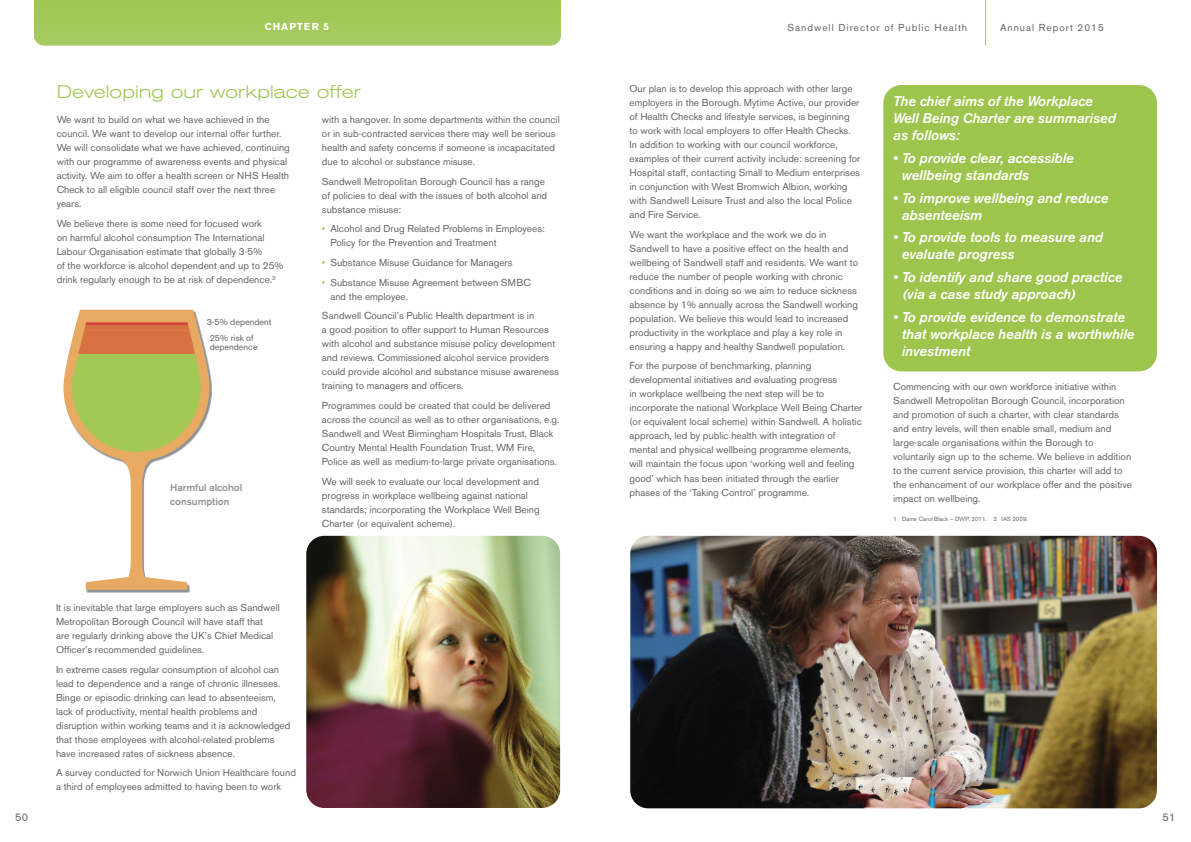
<style>
.page{position:relative;width:1191px;height:842px;background:#fff}
.page>*{position:absolute;margin:0;border:0;box-sizing:border-box;transform-origin:0 0}
.t1{font:300 expanded 18px "Akzidenz Grotesk BE";color:#9dc54d}
.t2{font:italic 500 14px/17px "Akzidenz Grotesk BE";color:#fff}
.t3{font:11px "Akzidenz Grotesk BE";color:#626467}
.t4{font:10px/14px "Akzidenz Grotesk BE";color:#626467}
.t5{font:10px "Akzidenz Grotesk BE";letter-spacing:.1em;color:#626467}
.t6{font:500 10px/14px "Akzidenz Grotesk BE";color:#909396}
.t7{font:700 10px "Akzidenz Grotesk BE";letter-spacing:.1em;color:#fff}
.t8{font:9px/9px "Akzidenz Grotesk BE";color:#626467}
.t9{font:6px "Akzidenz Grotesk BE";color:#626467}
.s1{color:#9dc54d}
</style>
<div class="page">
<div style="left:883px;top:85px;width:274px;height:286px;background:#9dc54d;border-radius:18px"></div>
<hr style="left:985px;top:0;width:1px;height:45px;background:#9dc54d">
<div style="left:34px;top:0;width:527px;height:45px;background:#a3c959"></div>
<img style="left:80px;top:309px;width:132px;height:284px">
<svg style="left:63px;top:310px;width:146px;height:280px"></svg>
<svg style="left:72px;top:322px;width:129px;height:130px"></svg>
<img style="left:306px;top:536px;width:254px;height:272px;border-radius:18px">
<img style="left:630px;top:536px;width:527px;height:272px;border-radius:18px">
<p class="t7" style="left:265px;top:23px;width:66px">CHAPTER 5</p>
<h1 class="t1" style="left:57px;top:85px;width:306px">Developing our workplace offer</h1>
<p class="t4" style="left:57px;top:114px;width:235px">We want to build on what we have achieved in the council. We want to develop our internal offer further.<br>We will consolidate what we have achieved, continuing with our programme of awareness events and physical activity. We aim to offer a health screen or NHS Health Check to all eligible council staff over the next three years.</p>
<p class="t4" style="left:57px;top:218px;width:228px">We believe there is some need for focused work<br>on harmful alcohol consumption The International Labour Organisation estimate that globally 3-5%<br>of the workforce is alcohol dependent and up to 25% drink regularly enough to be at risk of dependence.<sup>2</sup></p>
<p class="t8" style="left:207px;top:319px;width:66px">3-5% dependent</p>
<p class="t8" style="left:210px;top:334px;width:49px">25% risk of dependence</p>
<p class="t6" style="left:170px;top:481px;width:74px">Harmful alcohol consumption</p>
<p class="t4" style="left:322px;top:113px;width:239px">with a hangover. In some departments within the council or in sub-contracted services there may well be serious health and safety concerns if someone is incapacitated due to alcohol or substance misuse.</p>
<p class="t4" style="left:322px;top:175px;width:227px">Sandwell Metropolitan Borough Council has a range of policies to deal with the issues of both alcohol and substance misuse:</p>
<p class="t4" style="left:330px;top:223px;width:216px;text-indent:-9px"><span class="s1">•</span> Alcohol and Drug Related Problems in Employees:<br>Policy for the Prevention and Treatment</p>
<p class="t4" style="left:322px;top:256px;width:192px"><span class="s1">•</span> Substance Misuse Guidance for Managers</p>
<p class="t4" style="left:330px;top:276px;width:202px;text-indent:-9px"><span class="s1">•</span> Substance Misuse Agreement between SMBC and the employee.</p>
<p class="t4" style="left:322px;top:310px;width:239px">Sandwell Council’s Public Health department is in<br>a good position to offer support to Human Resources with alcohol and substance misuse policy development and reviews. Commissioned alcohol service providers could provide alcohol and substance misuse awareness training to managers and officers.</p>
<p class="t4" style="left:322px;top:399px;width:239px">Programmes could be created that could be delivered across the council as well as to other organisations, e.g.<br>Sandwell and West Birmingham Hospitals Trust, Black Country Mental Health Foundation Trust, WM Fire, Police as well as medium-to-large private organisations.</p>
<p class="t4" style="left:322px;top:475px;width:219px">We will seek to evaluate our local development and progress in workplace wellbeing against national standards; incorporating the Workplace Well Being Charter (or equivalent scheme).</p>
<p class="t4" style="left:56px;top:601px;width:225px">It is inevitable that large employers such as Sandwell Metropolitan Borough Council will have staff that<br>are regularly drinking above the UK’s Chief Medical Officer’s recommended guidelines.</p>
<p class="t4" style="left:56px;top:663px;width:236px">In extreme cases regular consumption of alcohol can lead to dependence and a range of chronic illnesses.<br>Binge or episodic drinking can lead to absenteeism, lack of productivity, mental health problems and disruption within working teams and it is acknowledged that those employees with alcohol-related problems have increased rates of sickness absence.</p>
<p class="t4" style="left:56px;top:767px;width:241px">A survey conducted for Norwich Union Healthcare found a third of employees admitted to having been to work</p>
<p class="t5" style="left:787px;top:24px;width:181px">Sandwell Director of Public Health</p>
<p class="t5" style="left:1000px;top:24px;width:105px">Annual Report 2015</p>
<p class="t4" style="left:629px;top:83px;width:232px">Our plan is to develop this approach with other large employers in the Borough. Mytime Active, our provider of Health Checks and lifestyle services, is beginning to work with local employers to offer Health Checks.<br>In addition to working with our council workforce, examples of their current activity include: screening for Hospital staff, contacting Small to Medium enterprises in conjunction with West Bromwich Albion, working with Sandwell Leisure Trust and also the local Police and Fire Service.</p>
<p class="t4" style="left:629px;top:228px;width:230px">We want the workplace and the work we do in Sandwell to have a positive effect on the health and wellbeing of Sandwell staff and residents. We want to reduce the number of people working with chronic conditions and in doing so we aim to reduce sickness absence by 1% annually across the Sandwell working population. We believe this would lead to increased productivity in the workplace and play a key role in ensuring a happy and healthy Sandwell population.</p>
<p class="t4" style="left:629px;top:360px;width:234px">For the purpose of benchmarking, planning developmental initiatives and evaluating progress<br>in workplace wellbeing the next step will be to incorporate the national Workplace Well Being Charter (or equivalent local scheme) within Sandwell. A holistic approach, led by public health with integration of mental and physical wellbeing programme elements, will maintain the focus upon ‘working well and feeling good’ which has been initiated through the earlier phases of the ‘Taking Control’ programme.</p>
<h2 class="t2" style="left:893px;top:94px;width:224px">The chief aims of the Workplace<br>Well Being Charter are summarised as follows:</h2>
<h2 class="t2" style="left:901px;top:151px;width:174px;text-indent:-9px">• To provide clear, accessible wellbeing standards</h2>
<h2 class="t2" style="left:901px;top:190px;width:208px;text-indent:-9px">• To improve wellbeing and reduce absenteeism</h2>
<h2 class="t2" style="left:901px;top:230px;width:203px;text-indent:-9px">• To provide tools to measure and evaluate progress</h2>
<h2 class="t2" style="left:901px;top:270px;width:222px;text-indent:-9px">• To identify and share good practice (via a case study approach)</h2>
<h2 class="t2" style="left:901px;top:309px;width:234px;text-indent:-9px">• To provide evidence to demonstrate that workplace health is a worthwhile investment</h2>
<p class="t4" style="left:893px;top:380px;width:240px">Commencing with our own workforce initiative within Sandwell Metropolitan Borough Council, incorporation and promotion of such a charter, with clear standards and entry levels, will then enable small, medium and large-scale organisations within the Borough to voluntarily sign up to the scheme. We believe in addition to the current service provision, this charter will add to the enhancement of our workplace offer and the positive impact on wellbeing.</p>
<p class="t9" style="left:893px;top:517px;width:136px">1 Dame Carol Black – DWP, 2011. 2 IAS 2009.</p>
<p class="t3" style="left:15px;top:814px;width:15px">50</p>
<p class="t3" style="left:1162px;top:814px;width:14px">51</p>
</div>
